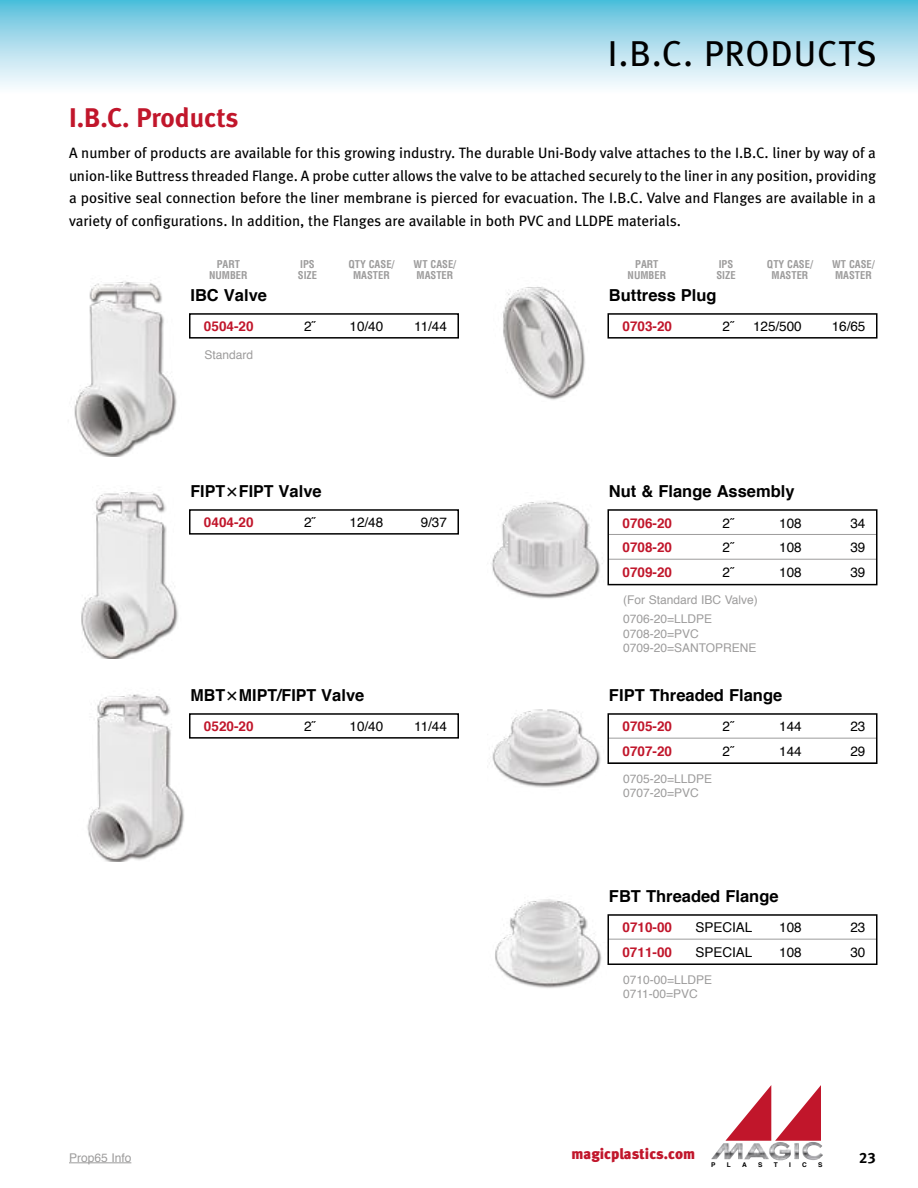
<style>
.page{position:relative;width:918px;height:1188px;background:#fff}
.page>*{position:absolute;margin:0;border:0;box-sizing:border-box;transform-origin:0 0}
.t1{font:36px "Meta Book LF";letter-spacing:.025em;color:#000}
.t2{font:27px "Meta Bold LF";color:#c1162b}
.t3{font:700 16.5px "Helvetica";color:#000}
.t4{font:15px/22.5px "Meta Book LF";color:#000;text-align:justify}
.t5{font:15px "Meta Black LF";color:#c1162b}
.t6{font:15px "Meta Bold LF";color:#000}
.t7{font:13.5px "Helvetica";color:#000}
.t8{font:700 13.5px "Helvetica";color:#c1162b}
.t9{font:12px/14.4px "Helvetica";color:#9d9c9c}
.t10{font:700 condensed 10.5px "Helvetica";color:#9d9c9c}
.t11{font:700 6.45px "Helvetica";color:#000}
.s1{font-family:"Mathematical Pi Four";font-weight:400}
</style>
<div class="page">
<div style="left:0;top:0;width:918px;height:94px;background:linear-gradient(to bottom,#59bfdc,#fff)"></div>
<div style="left:189px;top:313px;width:270px;height:26px;border:2px solid #000"></div>
<div style="left:189px;top:509px;width:270px;height:26px;border:2px solid #000"></div>
<div style="left:189px;top:713px;width:270px;height:26px;border:2px solid #000"></div>
<hr style="left:609px;top:939px;width:267px;height:1px;background:#9d9c9c">
<div style="left:608px;top:914px;width:270px;height:51px;border:2px solid #000"></div>
<div style="left:608px;top:313px;width:270px;height:26px;border:2px solid #000"></div>
<hr style="left:609px;top:534px;width:267px;height:1px;background:#9d9c9c">
<hr style="left:609px;top:559px;width:267px;height:1px;background:#9d9c9c">
<div style="left:608px;top:509px;width:270px;height:76px;border:2px solid #000"></div>
<hr style="left:609px;top:738px;width:267px;height:1px;background:#9d9c9c">
<div style="left:608px;top:713px;width:270px;height:51px;border:2px solid #000"></div>
<img style="left:74px;top:280px;width:103px;height:177px">
<img style="left:81px;top:492px;width:97px;height:167px">
<img style="left:87px;top:694px;width:109px;height:168px">
<img style="left:502px;top:287px;width:83px;height:113px">
<img style="left:491px;top:500px;width:112px;height:99px">
<img style="left:492px;top:709px;width:117px;height:79px">
<img style="left:495px;top:899px;width:115px;height:89px">
<img style="left:711px;top:1142px;width:112px;height:18px">
<hr style="left:69px;top:1163px;width:62px;height:1px;background:#9d9c9c">
<svg style="left:725px;top:1085px;width:96px;height:56px"></svg>
<h1 class="t1" style="left:608px;top:32px;width:229px">I.B.C. PRODUCTS</h1>
<h2 class="t2" style="left:69px;top:101px;width:171px">I.B.C. Products</h2>
<p class="t4" style="left:69px;top:142px;width:809px">A number of products are available for this growing industry. The durable Uni-Body valve attaches to the I.B.C. liner by way of a union-like Buttress threaded Flange. A probe cutter allows the valve to be attached securely to the liner in any position, providing a positive seal connection before the liner membrane is pierced for evacuation. The I.B.C. Valve and Flanges are available in a variety of configurations. In addition, the Flanges are available in both PVC and LLDPE materials.</p>
<p class="t10" style="left:217px;top:258px;width:25px">PART</p>
<p class="t10" style="left:300px;top:258px;width:16px">IPS</p>
<p class="t10" style="left:348px;top:258px;width:48px">QTY CASE/</p>
<p class="t10" style="left:414px;top:258px;width:44px">WT CASE/</p>
<p class="t10" style="left:209px;top:268px;width:40px">NUMBER</p>
<p class="t10" style="left:298px;top:268px;width:21px">SIZE</p>
<p class="t10" style="left:353px;top:268px;width:38px">MASTER</p>
<p class="t10" style="left:417px;top:268px;width:38px">MASTER</p>
<p class="t10" style="left:635px;top:258px;width:25px">PART</p>
<p class="t10" style="left:719px;top:258px;width:16px">IPS</p>
<p class="t10" style="left:767px;top:258px;width:48px">QTY CASE/</p>
<p class="t10" style="left:832px;top:258px;width:44px">WT CASE/</p>
<p class="t10" style="left:628px;top:268px;width:40px">NUMBER</p>
<p class="t10" style="left:716px;top:268px;width:21px">SIZE</p>
<p class="t10" style="left:772px;top:268px;width:38px">MASTER</p>
<p class="t10" style="left:835px;top:268px;width:38px">MASTER</p>
<p class="t3" style="left:609px;top:282px;width:109px">Buttress Plug</p>
<p class="t3" style="left:190px;top:282px;width:78px">IBC Valve</p>
<p class="t8" style="left:204px;top:315px;width:51px">0504-20</p>
<p class="t7" style="left:304px;top:316px;width:14px">2˝</p>
<p class="t7" style="left:350px;top:316px;width:35px">10/40</p>
<p class="t7" style="left:414px;top:316px;width:34px">11/44</p>
<p class="t9" style="left:205px;top:348px;width:50px">Standard</p>
<p class="t3" style="left:190px;top:478px;width:133px">FIPT<span class="s1">3</span>FIPT Valve</p>
<p class="t8" style="left:204px;top:511px;width:51px">0404-20</p>
<p class="t7" style="left:304px;top:512px;width:14px">2˝</p>
<p class="t7" style="left:350px;top:512px;width:35px">12/48</p>
<p class="t7" style="left:421px;top:512px;width:28px">9/37</p>
<p class="t3" style="left:190px;top:682px;width:175px">MBT<span class="s1">3</span>MIPT/FIPT Valve</p>
<p class="t8" style="left:204px;top:715px;width:51px">0520-20</p>
<p class="t7" style="left:304px;top:716px;width:14px">2˝</p>
<p class="t7" style="left:350px;top:716px;width:35px">10/40</p>
<p class="t7" style="left:414px;top:716px;width:34px">11/44</p>
<p class="t9" style="left:69px;top:1151px;width:64px">Prop65 Info</p>
<p class="t8" style="left:622px;top:315px;width:51px">0703-20</p>
<p class="t7" style="left:723px;top:316px;width:14px">2˝</p>
<p class="t7" style="left:753px;top:316px;width:50px">125/500</p>
<p class="t7" style="left:832px;top:316px;width:35px">16/65</p>
<p class="t3" style="left:609px;top:478px;width:187px">Nut &amp; Flange Assembly</p>
<p class="t8" style="left:622px;top:512px;width:51px">0706-20</p>
<p class="t7" style="left:723px;top:512px;width:14px">2˝</p>
<p class="t7" style="left:779px;top:512px;width:24px">108</p>
<p class="t7" style="left:850px;top:512px;width:17px">34</p>
<p class="t8" style="left:622px;top:537px;width:51px">0708-20</p>
<p class="t7" style="left:723px;top:537px;width:14px">2˝</p>
<p class="t7" style="left:779px;top:537px;width:24px">108</p>
<p class="t7" style="left:850px;top:537px;width:17px">39</p>
<p class="t8" style="left:622px;top:561px;width:51px">0709-20</p>
<p class="t7" style="left:723px;top:562px;width:14px">2˝</p>
<p class="t7" style="left:779px;top:562px;width:24px">108</p>
<p class="t7" style="left:850px;top:562px;width:17px">39</p>
<p class="t9" style="left:623px;top:591px;width:136px;line-height:18.9px">(For Standard IBC Valve)<br>0706-20=LLDPE</p>
<p class="t9" style="left:623px;top:627px;width:135px">0708-20=PVC<br>0709-20=SANTOPRENE</p>
<p class="t3" style="left:609px;top:682px;width:175px">FIPT Threaded Flange</p>
<p class="t8" style="left:622px;top:716px;width:51px">0705-20</p>
<p class="t7" style="left:723px;top:716px;width:14px">2˝</p>
<p class="t7" style="left:779px;top:716px;width:24px">144</p>
<p class="t7" style="left:850px;top:716px;width:17px">23</p>
<p class="t8" style="left:622px;top:740px;width:51px">0707-20</p>
<p class="t7" style="left:723px;top:741px;width:14px">2˝</p>
<p class="t7" style="left:779px;top:741px;width:24px">144</p>
<p class="t7" style="left:850px;top:741px;width:17px">29</p>
<p class="t9" style="left:623px;top:772px;width:91px">0705-20=LLDPE<br>0707-20=PVC</p>
<p class="t3" style="left:609px;top:883px;width:171px">FBT Threaded Flange</p>
<p class="t8" style="left:622px;top:917px;width:51px">0710-00</p>
<p class="t7" style="left:695px;top:917px;width:59px">SPECIAL</p>
<p class="t7" style="left:779px;top:917px;width:24px">108</p>
<p class="t7" style="left:850px;top:917px;width:17px">23</p>
<p class="t8" style="left:622px;top:941px;width:51px">0711-00</p>
<p class="t7" style="left:695px;top:942px;width:59px">SPECIAL</p>
<p class="t7" style="left:779px;top:942px;width:24px">108</p>
<p class="t7" style="left:850px;top:942px;width:17px">30</p>
<p class="t9" style="left:623px;top:973px;width:91px">0710-00=LLDPE<br>0711-00=PVC</p>
<p class="t5" style="left:572px;top:1145px;width:125px">magicplastics.com</p>
<p class="t6" style="left:859px;top:1149px;width:18px">23</p>
<p class="t11" style="left:711px;top:1160px;width:6px">P</p>
<p class="t11" style="left:727px;top:1160px;width:5px">L</p>
<p class="t11" style="left:742px;top:1160px;width:6px">A</p>
<p class="t11" style="left:758px;top:1160px;width:6px">S</p>
<p class="t11" style="left:774px;top:1160px;width:5px">T</p>
<p class="t11" style="left:789px;top:1160px;width:3px">I</p>
<p class="t11" style="left:802px;top:1160px;width:6px">C</p>
<p class="t11" style="left:818px;top:1160px;width:6px">S</p>
</div>
